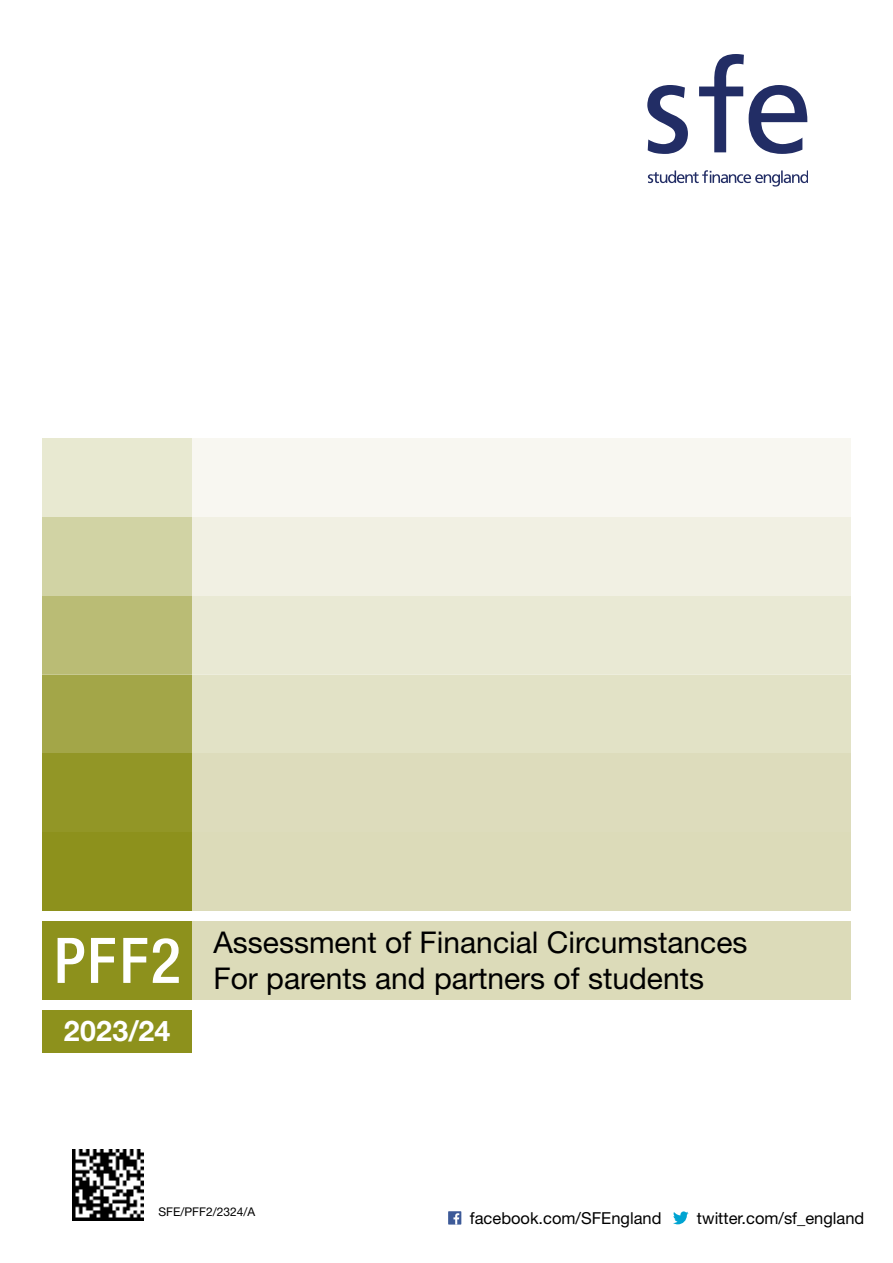
<style>
.page{position:relative;width:893px;height:1263px;background:#fff}
.page>*{position:absolute;margin:0;border:0;box-sizing:border-box;transform-origin:0 0}
.Body{font:500 condensed 63px "Helvetica Neue LT Std";color:#fff}
.H1_-_Form_Title{font:30px/36px "Helvetica Neue LT Std";color:#000}
.t1{font:700 28.5px "Helvetica Neue LT Std";letter-spacing:.01em;color:#fff}
.Body-2{font:16.5px "Helvetica Neue LT Std";color:#000}
.t2{font:12px "Helvetica Neue LT Std";color:#000}
</style>
<div class="page">
<div style="left:43px;top:921px;width:149px;height:79px;background:#8d911c"></div>
<svg style="left:647px;top:85px;width:41px;height:69px"></svg>
<svg style="left:699px;top:54px;width:108px;height:100px"></svg>
<svg style="left:648px;top:170px;width:160px;height:17px"></svg>
<div style="left:192px;top:921px;width:658px;height:79px;background:#dcdbb9"></div>
<div style="left:43px;top:1010px;width:149px;height:43px;background:#8d911c"></div>
<div style="left:448px;top:1211px;width:13px;height:13px;background:#3d5a98"></div>
<svg style="left:453px;top:1213px;width:6px;height:11px"></svg>
<svg style="left:673px;top:1211px;width:15px;height:13px"></svg>
<div style="left:192px;top:438px;width:658px;height:472px;background:#dcdbb9"></div>
<div style="left:43px;top:438px;width:149px;height:472px;background:#929626"></div>
<svg style="left:42px;top:517px;width:809px;height:79px;background:#ebead7"></svg>
<svg style="left:42px;top:596px;width:809px;height:78px;background:#e0e0c2"></svg>
<svg style="left:42px;top:674px;width:809px;height:79px;fill:#e2e2c6"></svg>
<svg style="left:42px;top:438px;width:809px;height:79px;background:#f5f4eb"></svg>
<img style="left:72px;top:1149px;width:71px;height:71px">
<p class="Body" style="left:54px;top:923px;width:129px">PFF2</p>
<h1 class="H1_-_Form_Title" style="left:213px;top:924px;width:535px">Assessment of Financial Circumstances<br>For parents and partners of students</h1>
<p class="t1" style="left:64px;top:1013px;width:108px">2023/24</p>
<p class="t2" style="left:158px;top:1204px;width:98px">SFE/PFF2/2324/A</p>
<p class="Body-2" style="left:470px;top:1208px;width:193px">facebook.com/SFEngland</p>
<p class="Body-2" style="left:697px;top:1208px;width:169px">twitter.com/sf_england</p>
</div>
